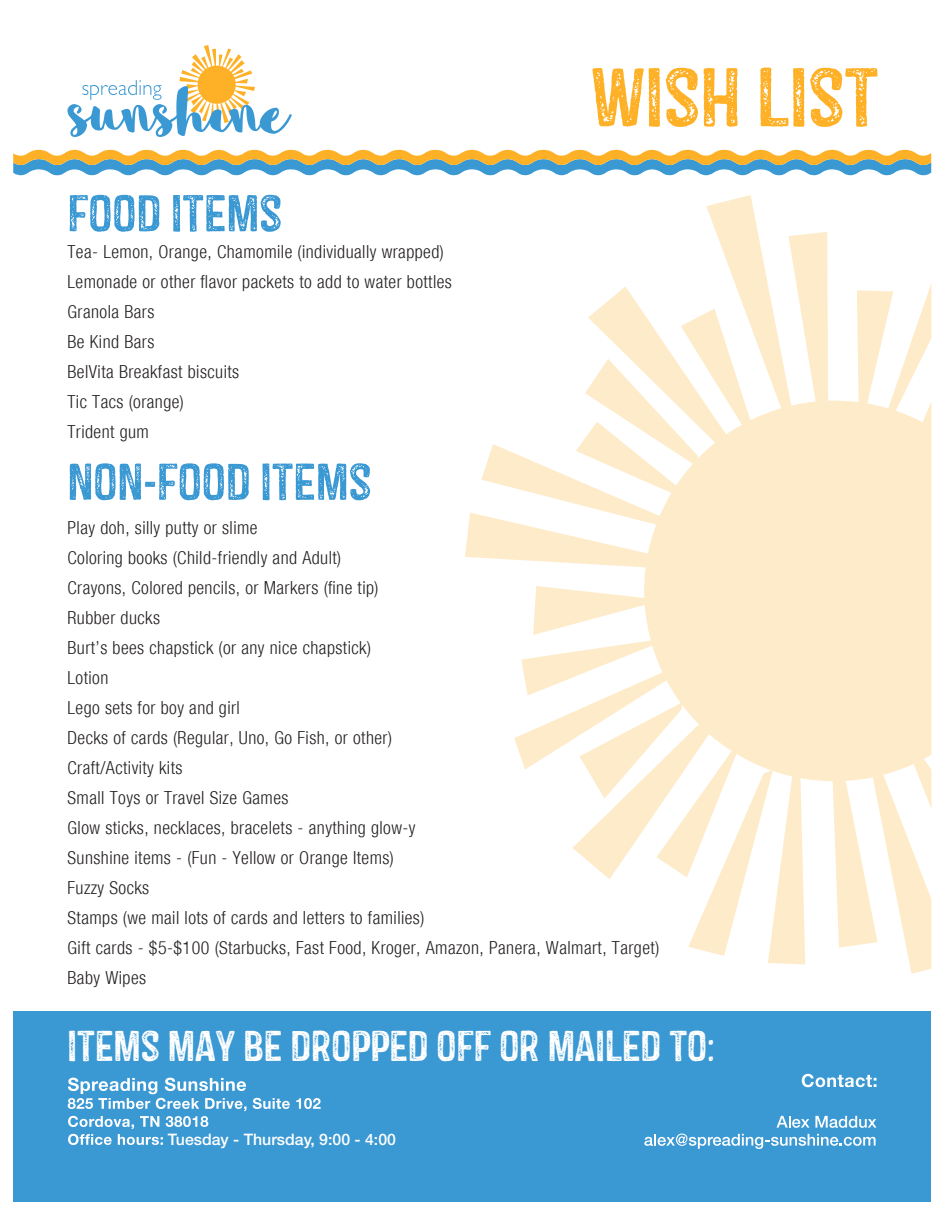
<style>
.page{position:relative;width:945px;height:1215px;background:#fff}
.page>*{position:absolute;margin:0;border:0;box-sizing:border-box;transform-origin:0 0}
.t1{font:51.9px "Castor Two";color:#3a98d3}
.t2{font:43.2px "Castor Two";color:#fff}
.t3{font:300 condensed 18px/30px "Helvetica Neue";letter-spacing:.025em;color:#231f20}
.t4{font:500 15.9px "Helvetica Neue";color:#fff}
</style>
<div class="page">
<svg style="left:67px;top:45px;width:225px;height:92px"></svg>
<svg style="left:13px;top:149px;width:918px;height:27px"></svg>
<svg style="left:592px;top:68px;width:68px;height:59px"></svg>
<svg style="left:666px;top:68px;width:32px;height:59px"></svg>
<svg style="left:704px;top:68px;width:34px;height:59px"></svg>
<svg style="left:760px;top:67px;width:44px;height:60px"></svg>
<svg style="left:810px;top:68px;width:68px;height:59px"></svg>
<div style="left:14px;top:1011px;width:918px;height:191px;background:#3a98d3"></div>
<svg style="left:253px;top:1098px;width:37px;height:11px"></svg>
<svg style="left:296px;top:1098px;width:25px;height:11px"></svg>
<svg style="left:68px;top:1078px;width:179px;height:67px"></svg>
<svg style="left:802px;top:1074px;width:75px;height:13px"></svg>
<svg style="left:465px;top:195px;width:466px;height:779px"></svg>
<svg style="left:777px;top:1116px;width:100px;height:12px"></svg>
<svg style="left:644px;top:1134px;width:232px;height:15px"></svg>
<h1 class="t1" style="left:68px;top:185px;width:216px">FOOD ITEMS</h1>
<p class="t3" style="left:68px;top:237px;width:386px">Tea- Lemon, Orange, Chamomile (individually wrapped)<br>Lemonade or other flavor packets to add to water bottles<br>Granola Bars<br>Be Kind Bars<br>BelVita Breakfast biscuits<br>Tic Tacs (orange)<br>Trident gum</p>
<h1 class="t1" style="left:68px;top:453px;width:305px">NON-FOOD ITEMS</h1>
<p class="t3" style="left:68px;top:513px;width:593px">Play doh, silly putty or slime<br>Coloring books (Child-friendly and Adult)<br>Crayons, Colored pencils, or Markers (fine tip)<br>Rubber ducks<br>Burt’s bees chapstick (or any nice chapstick)<br>Lotion<br>Lego sets for boy and girl<br>Decks of cards (Regular, Uno, Go Fish, or other)<br>Craft/Activity kits<br>Small Toys or Travel Size Games<br>Glow sticks, necklaces, bracelets - anything glow-y<br>Sunshine items - (Fun - Yellow or Orange Items)<br>Fuzzy Socks<br>Stamps (we mail lots of cards and letters to families)<br>Gift cards - $5-$100 (Starbucks, Fast Food, Kroger, Amazon, Panera, Walmart, Target)<br>Baby Wipes</p>
<h2 class="t2" style="left:68px;top:1022px;width:649px">ITEMS MAY BE DROPPED OFF OR MAILED TO:</h2>
<p class="t4" style="left:168px;top:1130px;width:230px">Tuesday - Thursday, 9:00 - 4:00</p>
</div>
